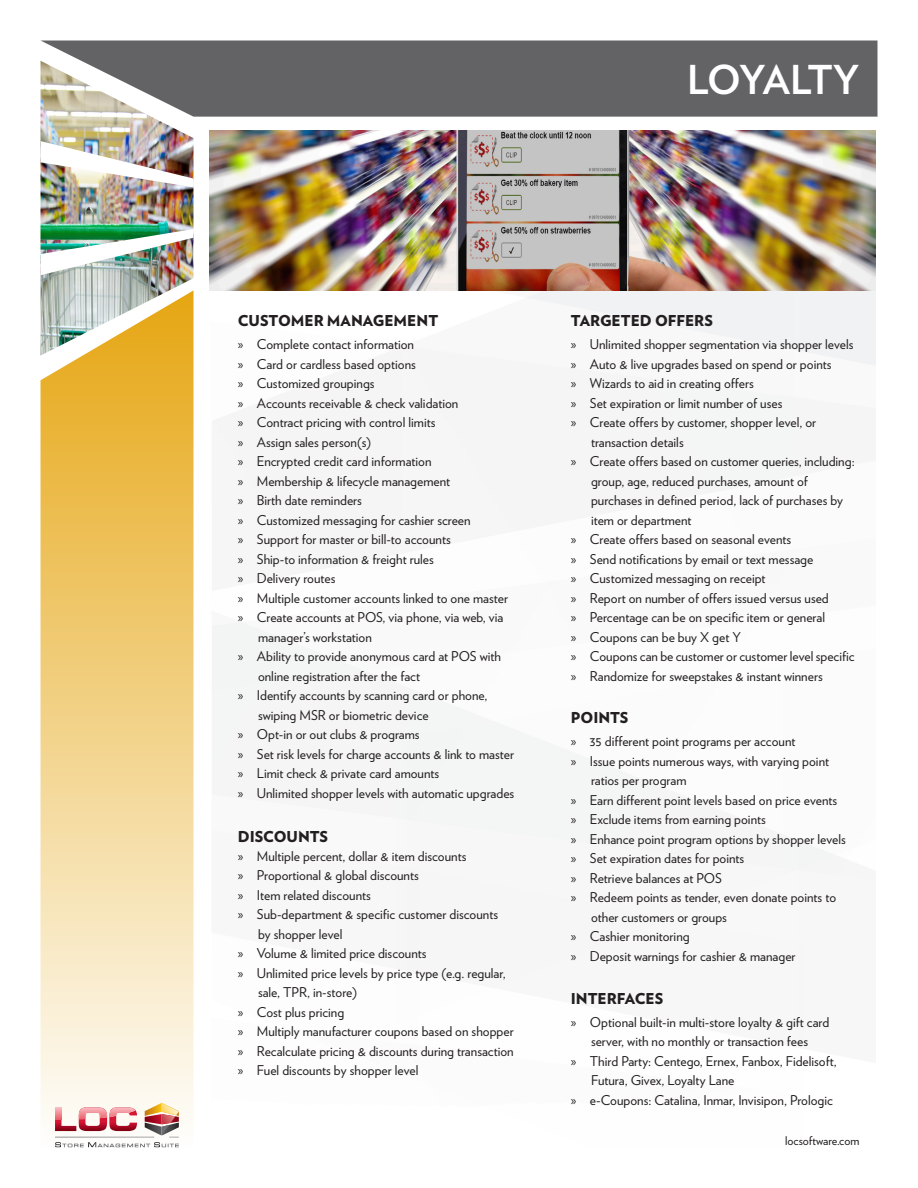
<style>
.page{position:relative;width:918px;height:1188px;background:#fff}
.page>*{position:absolute;margin:0;border:0;box-sizing:border-box;transform-origin:0 0}
.t1{font:700 39.75px "Verlag";letter-spacing:-.045em;color:#fff}
.t2{font:900 15px "Verlag";color:#231f20}
.t3{font:13.5px "Verlag";color:#231f20}
.t4{font:12px "Verlag";color:#231f20}
.s1{font-family:"Myriad Pro"}
</style>
<div class="page">
<img style="left:210px;top:131px;width:666px;height:740px">
<div style="left:41px;top:40px;width:837px;height:77px;background:#636366"></div>
<svg style="left:40px;top:356px;width:154px;height:792px;background:#f2d48e"></svg>
<img style="left:55px;top:1137px;width:124px;height:1px">
<img style="left:62px;top:1143px;width:117px;height:4px">
<img style="left:162px;top:1116px;width:17px;height:20px">
<img style="left:145px;top:1103px;width:34px;height:13px">
<img style="left:145px;top:1114px;width:17px;height:22px">
<img style="left:55px;top:1107px;width:21px;height:24px">
<img style="left:78px;top:1107px;width:29px;height:24px">
<img style="left:109px;top:1107px;width:28px;height:24px">
<svg style="left:55px;top:1142px;width:6px;height:5px"></svg>
<svg style="left:88px;top:1142px;width:8px;height:5px"></svg>
<svg style="left:154px;top:1142px;width:6px;height:5px"></svg>
<svg style="left:162px;top:1114px;width:13px;height:21px"></svg>
<img style="left:110px;top:1108px;width:25px;height:9px">
<svg style="left:55px;top:1108px;width:6px;height:11px"></svg>
<img style="left:79px;top:1108px;width:28px;height:11px">
<img style="left:40px;top:61px;width:154px;height:295px">
<img style="left:40px;top:229px;width:154px;height:46px">
<img style="left:40px;top:141px;width:154px;height:46px">
<p class="t1" style="left:687px;top:48px;width:174px">LOYALTY</p>
<p class="t2" style="left:238px;top:308px;width:202px">CUSTOMER MANAGEMENT</p>
<p class="t3" style="left:238px;top:334px;width:178px"><span class="s1">»</span> Complete contact information</p>
<p class="t3" style="left:238px;top:354px;width:180px"><span class="s1">»</span> Card or cardless based options</p>
<p class="t3" style="left:238px;top:373px;width:138px"><span class="s1">»</span> Customized groupings</p>
<p class="t3" style="left:238px;top:393px;width:222px"><span class="s1">»</span> Accounts receivable &amp; check validation</p>
<p class="t3" style="left:238px;top:412px;width:199px"><span class="s1">»</span> Contract pricing with control limits</p>
<p class="t3" style="left:238px;top:432px;width:135px"><span class="s1">»</span> Assign sales person(s)</p>
<p class="t3" style="left:238px;top:451px;width:195px"><span class="s1">»</span> Encrypted credit card information</p>
<p class="t3" style="left:238px;top:471px;width:214px"><span class="s1">»</span> Membership &amp; lifecycle management</p>
<p class="t3" style="left:238px;top:490px;width:126px"><span class="s1">»</span> Birth date reminders</p>
<p class="t3" style="left:238px;top:510px;width:234px"><span class="s1">»</span> Customized messaging for cashier screen</p>
<p class="t3" style="left:238px;top:529px;width:214px"><span class="s1">»</span> Support for master or bill-to accounts</p>
<p class="t3" style="left:238px;top:549px;width:198px"><span class="s1">»</span> Ship-to information &amp; freight rules</p>
<p class="t3" style="left:238px;top:568px;width:99px"><span class="s1">»</span> Delivery routes</p>
<p class="t3" style="left:238px;top:588px;width:272px"><span class="s1">»</span> Multiple customer accounts linked to one master</p>
<p class="t3" style="left:238px;top:607px;width:267px"><span class="s1">»</span> Create accounts at POS, via phone, via web, via</p>
<p class="t3" style="left:258px;top:627px;width:115px">manager’s workstation</p>
<p class="t3" style="left:238px;top:646px;width:265px"><span class="s1">»</span> Ability to provide anonymous card at POS with</p>
<p class="t3" style="left:258px;top:666px;width:163px">online registration after the fact</p>
<p class="t3" style="left:238px;top:685px;width:251px"><span class="s1">»</span> Identify accounts by scanning card or phone,</p>
<p class="t3" style="left:258px;top:705px;width:172px">swiping MSR or biometric device</p>
<p class="t3" style="left:238px;top:724px;width:183px"><span class="s1">»</span> Opt-in or out clubs &amp; programs</p>
<p class="t3" style="left:238px;top:744px;width:278px"><span class="s1">»</span> Set risk levels for charge accounts &amp; link to master</p>
<p class="t3" style="left:238px;top:763px;width:203px"><span class="s1">»</span> Limit check &amp; private card amounts</p>
<p class="t3" style="left:238px;top:783px;width:278px"><span class="s1">»</span> Unlimited shopper levels with automatic upgrades</p>
<p class="t2" style="left:238px;top:824px;width:92px">DISCOUNTS</p>
<p class="t3" style="left:238px;top:846px;width:230px"><span class="s1">»</span> Multiple percent, dollar &amp; item discounts</p>
<p class="t3" style="left:238px;top:865px;width:183px"><span class="s1">»</span> Proportional &amp; global discounts</p>
<p class="t3" style="left:238px;top:885px;width:135px"><span class="s1">»</span> Item related discounts</p>
<p class="t3" style="left:238px;top:904px;width:262px"><span class="s1">»</span> Sub-department &amp; specific customer discounts</p>
<p class="t3" style="left:258px;top:924px;width:86px">by shopper level</p>
<p class="t3" style="left:238px;top:943px;width:190px"><span class="s1">»</span> Volume &amp; limited price discounts</p>
<p class="t3" style="left:238px;top:963px;width:269px"><span class="s1">»</span> Unlimited price levels by price type (e.g. regular,</p>
<p class="t3" style="left:258px;top:982px;width:101px">sale, TPR, in-store)</p>
<p class="t3" style="left:238px;top:1002px;width:108px"><span class="s1">»</span> Cost plus pricing</p>
<p class="t3" style="left:238px;top:1021px;width:277px"><span class="s1">»</span> Multiply manufacturer coupons based on shopper</p>
<p class="t3" style="left:238px;top:1041px;width:277px"><span class="s1">»</span> Recalculate pricing &amp; discounts during transaction</p>
<p class="t3" style="left:238px;top:1060px;width:182px"><span class="s1">»</span> Fuel discounts by shopper level</p>
<p class="t2" style="left:571px;top:308px;width:144px">TARGETED OFFERS</p>
<p class="t3" style="left:571px;top:334px;width:284px"><span class="s1">»</span> Unlimited shopper segmentation via shopper levels</p>
<p class="t3" style="left:571px;top:354px;width:262px"><span class="s1">»</span> Auto &amp; live upgrades based on spend or points</p>
<p class="t3" style="left:571px;top:373px;width:184px"><span class="s1">»</span> Wizards to aid in creating offers</p>
<p class="t3" style="left:571px;top:393px;width:213px"><span class="s1">»</span> Set expiration or limit number of uses</p>
<p class="t3" style="left:571px;top:412px;width:247px"><span class="s1">»</span> Create offers by customer, shopper level, or</p>
<p class="t3" style="left:591px;top:432px;width:94px">transaction details</p>
<p class="t3" style="left:571px;top:451px;width:285px"><span class="s1">»</span> Create offers based on customer queries, including:</p>
<p class="t3" style="left:591px;top:471px;width:218px">group, age, reduced purchases, amount of</p>
<p class="t3" style="left:591px;top:490px;width:254px">purchases in defined period, lack of purchases by</p>
<p class="t3" style="left:591px;top:510px;width:102px">item or department</p>
<p class="t3" style="left:571px;top:529px;width:222px"><span class="s1">»</span> Create offers based on seasonal events</p>
<p class="t3" style="left:571px;top:549px;width:244px"><span class="s1">»</span> Send notifications by email or text message</p>
<p class="t3" style="left:571px;top:568px;width:196px"><span class="s1">»</span> Customized messaging on receipt</p>
<p class="t3" style="left:571px;top:588px;width:260px"><span class="s1">»</span> Report on number of offers issued versus used</p>
<p class="t3" style="left:571px;top:607px;width:256px"><span class="s1">»</span> Percentage can be on specific item or general</p>
<p class="t3" style="left:571px;top:627px;width:172px"><span class="s1">»</span> Coupons can be buy X get Y</p>
<p class="t3" style="left:571px;top:646px;width:285px"><span class="s1">»</span> Coupons can be customer or customer level specific</p>
<p class="t3" style="left:571px;top:666px;width:253px"><span class="s1">»</span> Randomize for sweepstakes &amp; instant winners</p>
<p class="t2" style="left:571px;top:705px;width:59px">POINTS</p>
<p class="t3" style="left:571px;top:731px;width:226px"><span class="s1">»</span> 35 different point programs per account</p>
<p class="t3" style="left:571px;top:751px;width:260px"><span class="s1">»</span> Issue points numerous ways, with varying point</p>
<p class="t3" style="left:591px;top:770px;width:97px">ratios per program</p>
<p class="t3" style="left:571px;top:790px;width:268px"><span class="s1">»</span> Earn different point levels based on price events</p>
<p class="t3" style="left:571px;top:809px;width:197px"><span class="s1">»</span> Exclude items from earning points</p>
<p class="t3" style="left:571px;top:829px;width:277px"><span class="s1">»</span> Enhance point program options by shopper levels</p>
<p class="t3" style="left:571px;top:848px;width:175px"><span class="s1">»</span> Set expiration dates for points</p>
<p class="t3" style="left:571px;top:868px;width:153px"><span class="s1">»</span> Retrieve balances at POS</p>
<p class="t3" style="left:571px;top:887px;width:267px"><span class="s1">»</span> Redeem points as tender, even donate points to</p>
<p class="t3" style="left:591px;top:907px;width:137px">other customers or groups</p>
<p class="t3" style="left:571px;top:926px;width:120px"><span class="s1">»</span> Cashier monitoring</p>
<p class="t3" style="left:571px;top:946px;width:226px"><span class="s1">»</span> Deposit warnings for cashier &amp; manager</p>
<p class="t2" style="left:571px;top:986px;width:94px">INTERFACES</p>
<p class="t3" style="left:571px;top:1012px;width:260px"><span class="s1">»</span> Optional built-in multi-store loyalty &amp; gift card</p>
<p class="t3" style="left:591px;top:1031px;width:219px">server, with no monthly or transaction fees</p>
<p class="t3" style="left:571px;top:1051px;width:267px"><span class="s1">»</span> Third Party: Centego, Ernex, Fanbox, Fidelisoft,</p>
<p class="t3" style="left:591px;top:1070px;width:145px">Futura, Givex, Loyalty Lane</p>
<p class="t3" style="left:571px;top:1090px;width:264px"><span class="s1">»</span> e-Coupons: Catalina, Inmar, Invisipon, Prologic</p>
<p class="t4" style="left:785px;top:1132px;width:76px">locsoftware.com</p>
</div>
